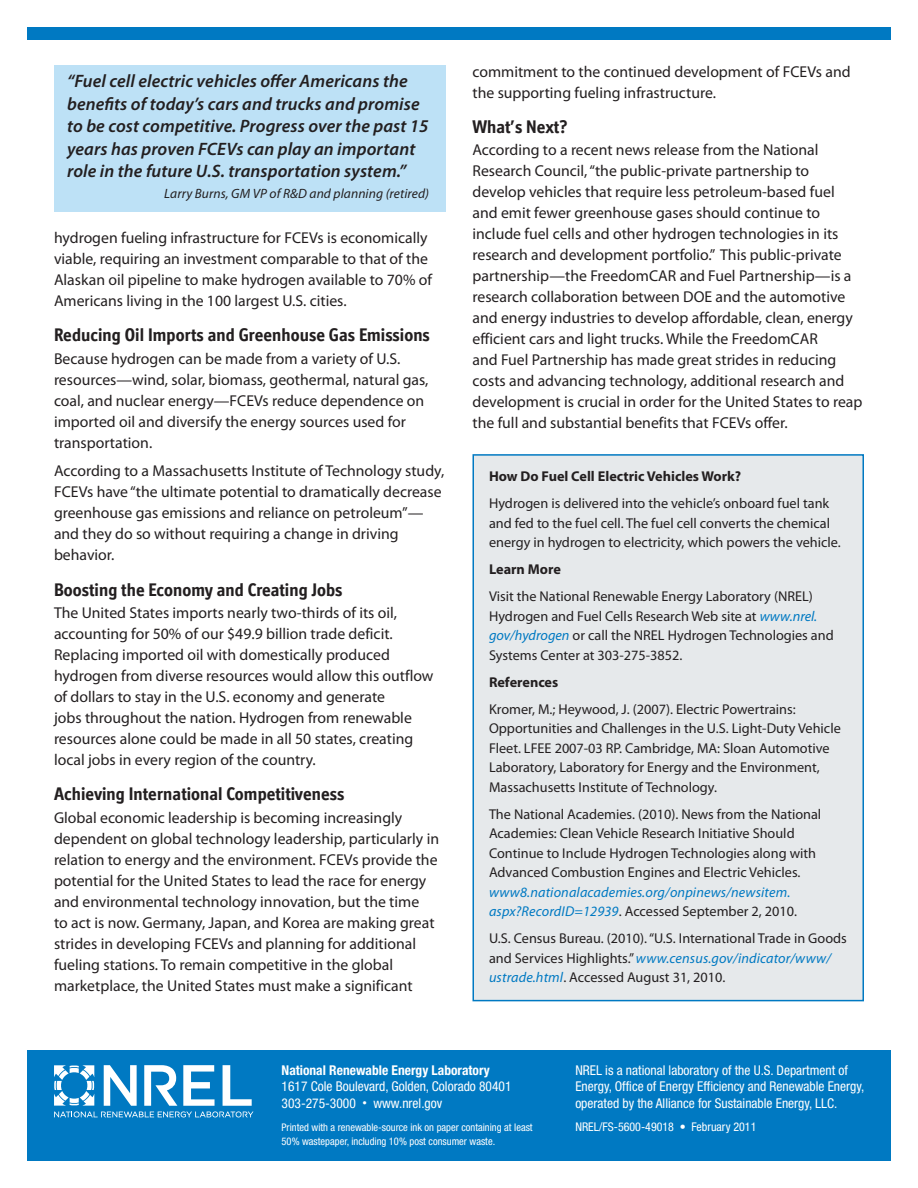
<style>
.page{position:relative;width:918px;height:1188px;background:#fff}
.page>*{position:absolute;margin:0;border:0;box-sizing:border-box;transform-origin:0 0}
.Subhead-1{font:700 18.3px "Officina Display ITC Std";letter-spacing:.005em;color:#231f20}
.t1{font:italic 600 18px/22.5px "Myriad Pro";letter-spacing:.005em;color:#231f20}
.Text-1{font:15.75px/21px "Myriad Pro";color:#231f20}
.sidebar_text{font:14.25px/19.5px "Myriad Pro";color:#231f20}
.sidebar_text-2{font:700 14.25px "Myriad Pro";color:#231f20}
.sidebar_hd1{font:700 14.25px "Myriad Pro";color:#231f20}
.NREL_IS_Text{font:condensed 13.5px/16.5px "Helvetica Neue LT Std";color:#fff}
.t2{font:italic 13.5px "Myriad Pro";letter-spacing:.005em;color:#231f20}
.NREL_IS_Text-2{font:condensed 12px "Helvetica Neue LT Std";color:#fff}
.NREL_IS_Text-3{font:condensed 10.5px/13.5px "Helvetica Neue LT Std";color:#fff}
.s1{font-style:italic;color:#0079c2}
.s2{font-weight:700}
.s3{font-size:9px}
</style>
<div class="page">
<div style="left:27px;top:1051px;width:864px;height:110px;background:#0079c2"></div>
<div style="left:27px;top:27px;width:864px;height:13px;background:#0079c2"></div>
<div style="left:54px;top:65px;width:392px;height:147px;background:#bde1f6"></div>
<svg style="left:54px;top:1065px;width:199px;height:52px"></svg>
<div style="left:473px;top:455px;width:390px;height:546px;background:#e6e9eb"></div>
<div style="left:472px;top:454px;width:392px;height:547px;border:2px solid #0079c2"></div>
<p class="t1" style="left:67px;top:70px;width:363px">“Fuel cell electric vehicles offer Americans the benefits of today’s cars and trucks and promise to be cost competitive. Progress over the past 15 years has proven FCEVs can play an important role in the future U.S. transportation system.”</p>
<p class="t2" style="left:164px;top:185px;width:266px">Larry Burns, GM VP of R&amp;D and planning (retired)</p>
<p class="Text-1" style="left:54px;top:227px;width:380px">hydrogen fueling infrastructure for FCEVs is economically viable, requiring an investment comparable to that of the Alaskan oil pipeline to make hydrogen available to 70% of Americans living in the 100 largest U.S. cities.</p>
<p class="Subhead-1" style="left:54px;top:325px;width:377px">Reducing Oil Imports and Greenhouse Gas Emissions</p>
<p class="Text-1" style="left:54px;top:348px;width:376px">Because hydrogen can be made from a variety of U.S. resources—wind, solar, biomass, geothermal, natural gas, coal, and nuclear energy—FCEVs reduce dependence on imported oil and diversify the energy sources used for transportation.</p>
<p class="Text-1" style="left:54px;top:460px;width:392px">According to a Massachusetts Institute of Technology study, FCEVs have “the ultimate potential to dramatically decrease greenhouse gas emissions and reliance on petroleum”— and they do so without requiring a change in driving behavior.</p>
<p class="Subhead-1" style="left:54px;top:579px;width:290px">Boosting the Economy and Creating Jobs</p>
<p class="Text-1" style="left:54px;top:602px;width:381px">The United States imports nearly two-thirds of its oil, accounting for 50% of our $49.9 billion trade deficit.<br>Replacing imported oil with domestically produced hydrogen from diverse resources would allow this outflow of dollars to stay in the U.S. economy and generate<br>jobs throughout the nation. Hydrogen from renewable resources alone could be made in all 50 states, creating local jobs in every region of the country.</p>
<p class="Subhead-1" style="left:54px;top:784px;width:292px">Achieving International Competitiveness</p>
<p class="Text-1" style="left:54px;top:807px;width:387px">Global economic leadership is becoming increasingly dependent on global technology leadership, particularly in relation to energy and the environment. FCEVs provide the potential for the United States to lead the race for energy and environmental technology innovation, but the time<br>to act is now. Germany, Japan, and Korea are making great strides in developing FCEVs and planning for additional fueling stations. To remain competitive in the global marketplace, the United States must make a significant</p>
<p class="Text-1" style="left:472px;top:61px;width:380px">commitment to the continued development of FCEVs and the supporting fueling infrastructure.</p>
<p class="Subhead-1" style="left:472px;top:116px;width:97px">What’s Next?</p>
<p class="Text-1" style="left:472px;top:139px;width:392px">According to a recent news release from the National Research Council, “the public-private partnership to develop vehicles that require less petroleum-based fuel and emit fewer greenhouse gases should continue to include fuel cells and other hydrogen technologies in its research and development portfolio.” This public-private partnership—the FreedomCAR and Fuel Partnership—is a research collaboration between DOE and the automotive and energy industries to develop affordable, clean, energy efficient cars and light trucks. While the FreedomCAR<br>and Fuel Partnership has made great strides in reducing costs and advancing technology, additional research and development is crucial in order for the United States to reap the full and substantial benefits that FCEVs offer.</p>
<p class="sidebar_text-2" style="left:489px;top:467px;width:254px">How Do Fuel Cell Electric Vehicles Work?</p>
<p class="sidebar_text" style="left:489px;top:494px;width:353px">Hydrogen is delivered into the vehicle’s onboard fuel tank and fed to the fuel cell. The fuel cell converts the chemical energy in hydrogen to electricity, which powers the vehicle.</p>
<p class="sidebar_text-2" style="left:489px;top:560px;width:73px">Learn More</p>
<p class="sidebar_text" style="left:489px;top:587px;width:346px">Visit the National Renewable Energy Laboratory (NREL)<br>Hydrogen and Fuel Cells Research Web site at <span class="s1">www.nrel. gov/hydrogen</span> or call the NREL Hydrogen Technologies and Systems Center at 303-275-3852.</p>
<p class="sidebar_hd1" style="left:489px;top:673px;width:71px">References</p>
<p class="sidebar_text" style="left:489px;top:699px;width:353px">Kromer, M.; Heywood, J. (2007). Electric Powertrains:<br>Opportunities and Challenges in the U.S. Light-Duty Vehicle Fleet. LFEE 2007-03 RP. Cambridge, MA: Sloan Automotive Laboratory, Laboratory for Energy and the Environment, Massachusetts Institute of Technology.</p>
<p class="sidebar_text" style="left:489px;top:804px;width:334px">The National Academies. (2010). News from the National Academies: Clean Vehicle Research Initiative Should Continue to Include Hydrogen Technologies along with Advanced Combustion Engines and Electric Vehicles. <span class="s1">www8.nationalacademies.org/onpinews/newsitem. aspx?RecordID=12939</span>. Accessed September 2, 2010.</p>
<p class="sidebar_text" style="left:489px;top:929px;width:359px">U.S. Census Bureau. (2010). “U.S. International Trade in Goods and Services Highlights.” <span class="s1">www.census.gov/indicator/www/ ustrade.html</span>. Accessed August 31, 2010.</p>
<p class="NREL_IS_Text" style="left:282px;top:1062px;width:231px"><span class="s2">National Renewable Energy Laboratory<br></span>1617 Cole Boulevard, Golden, Colorado 80401<br>303-275-3000 <span class="s3">•</span> www.nrel.gov</p>
<p class="NREL_IS_Text-3" style="left:282px;top:1121px;width:253px">Printed with a renewable-source ink on paper containing at least<br>50% wastepaper, including 10% post consumer waste.</p>
<p class="NREL_IS_Text" style="left:575px;top:1062px;width:291px">NREL is a national laboratory of the U.S. Department of<br>Energy, Office of Energy Efficiency and Renewable Energy, operated by the Alliance for Sustainable Energy, LLC.</p>
<p class="NREL_IS_Text-2" style="left:575px;top:1120px;width:183px">NREL/FS-5600-49018 • February 2011</p>
</div>
